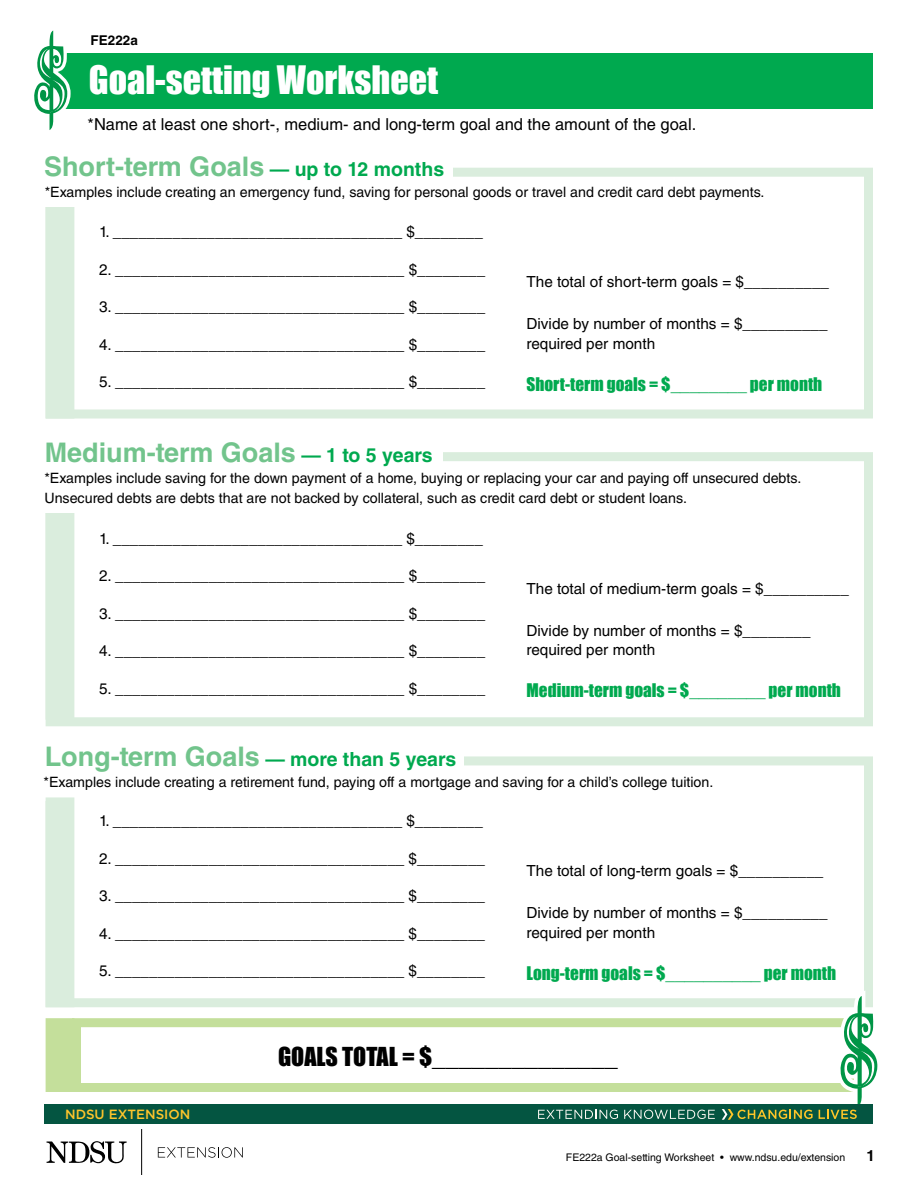
<style>
.page{position:relative;width:918px;height:1188px;background:#fff}
.page>*{position:absolute;margin:0;border:0;box-sizing:border-box;transform-origin:0 0}
.Worksheet_title{font:36px "Impact";color:#fff}
.Subhead_2{font:700 27px "Helvetica LT Std";color:#72c48c}
.Body_text{font:24px "Impact";color:#000}
.Subhead_2-2{font:700 19.5px "Helvetica LT Std";color:#00a94f}
.Body_text-2{font:17.25px "Impact";color:#00a94f}
.Body_text-3{font:16.5px "Helvetica LT Std";color:#000}
.Body_text-4{font:15.3px/19.5px "Helvetica LT Std";color:#000}
.t1{font:700 15.3px "Helvetica LT Std";color:#000}
.Body_text-5{font:14.25px/19.5px "Helvetica LT Std";color:#000}
.Body_text-6{font:700 13.5px "Helvetica LT Std";color:#000}
.t2{font:500 13.35px "Gotham";color:#ffc52b}
.t3{font:10.5px "Helvetica LT Std";color:#000}
.s1{font-size:19.5px;color:#00a94f}
.s2{font-size:27px;color:#72c48c}
</style>
<div class="page">
<div style="left:46px;top:756px;width:827px;height:251px;border:9px solid #daeddd"></div>
<div style="left:46px;top:452px;width:827px;height:274px;border:9px solid #daeddd"></div>
<div style="left:46px;top:513px;width:28px;height:207px;background:#daeddd"></div>
<div style="left:46px;top:168px;width:827px;height:250px;border:9px solid #daeddd"></div>
<div style="left:46px;top:168px;width:28px;height:250px;background:#daeddd"></div>
<div style="left:45px;top:443px;width:398px;height:33px;background:#fff"></div>
<div style="left:45px;top:747px;width:419px;height:34px;background:#fff"></div>
<div style="left:44px;top:157px;width:409px;height:41px;background:#fff"></div>
<div style="left:56px;top:53px;width:817px;height:56px;background:#00a94f"></div>
<svg style="left:34px;top:30px;width:37px;height:100px"></svg>
<div style="left:72px;top:1018px;width:787px;height:74px;border:9px solid #c4df9b"></div>
<div style="left:46px;top:1018px;width:28px;height:74px;background:#c4df9b"></div>
<div style="left:45px;top:186px;width:731px;height:20px;background:#fff"></div>
<div style="left:44px;top:473px;width:809px;height:40px;background:#fff"></div>
<div style="left:44px;top:776px;width:808px;height:25px;background:#fff"></div>
<div style="left:46px;top:797px;width:28px;height:210px;background:#daeddd"></div>
<div style="left:44px;top:1104px;width:829px;height:19px;background:#045541"></div>
<svg style="left:538px;top:1110px;width:80px;height:9px"></svg>
<svg style="left:624px;top:1110px;width:91px;height:9px"></svg>
<svg style="left:722px;top:986px;width:156px;height:134px"></svg>
<svg style="left:47px;top:1141px;width:80px;height:23px"></svg>
<hr style="left:141px;top:1129px;width:1px;height:46px;background:#000">
<svg style="left:158px;top:1147px;width:85px;height:11px"></svg>
<p class="Body_text-6" style="left:91px;top:32px;width:49px">FE222a</p>
<p class="Worksheet_title" style="left:89px;top:52px;width:351px">Goal-setting Worksheet</p>
<p class="Body_text-3" style="left:88px;top:114px;width:610px">*Name at least one short-, medium- and long-term goal and the amount of the goal.</p>
<p class="Subhead_2" style="left:44px;top:150px;width:402px">Short-term Goals <span class="s1">— up to 12 months</span></p>
<p class="Body_text-5" style="left:45px;top:182px;width:721px">*Examples include creating an emergency fund, saving for personal goods or travel and credit card debt payments.</p>
<p class="Body_text-4" style="left:99px;top:222px;width:385px">1. __________________________________ $________</p>
<p class="Body_text-4" style="left:99px;top:260px;width:388px">2. __________________________________ $________</p>
<p class="Body_text-4" style="left:99px;top:297px;width:388px">3. __________________________________ $________</p>
<p class="Body_text-4" style="left:99px;top:335px;width:388px">4. __________________________________ $________</p>
<p class="Body_text-4" style="left:99px;top:372px;width:388px">5. __________________________________ $________</p>
<p class="Subhead_2" style="left:45px;top:436px;width:390px">Medium-term Goals <span class="s1">— 1 to 5 years</span></p>
<p class="Body_text-4" style="left:527px;top:272px;width:304px">The total of short-term goals = $__________</p>
<p class="Body_text-4" style="left:527px;top:314px;width:303px">Divide by number of months = $__________ required per month</p>
<p class="Body_text-2" style="left:527px;top:371px;width:297px">Short-term goals = $________ per month</p>
<p class="Body_text-5" style="left:44px;top:469px;width:758px">*Examples include saving for the down payment of a home, buying or replacing your car and paying off unsecured debts.<br>Unsecured debts are debts that are not backed by collateral, such as credit card debt or student loans.</p>
<p class="Body_text-4" style="left:99px;top:528px;width:385px">1. __________________________________ $________</p>
<p class="Body_text-4" style="left:99px;top:566px;width:388px">2. __________________________________ $________</p>
<p class="Body_text-4" style="left:99px;top:603px;width:388px">3. __________________________________ $________</p>
<p class="Body_text-4" style="left:99px;top:641px;width:388px">4. __________________________________ $________</p>
<p class="Body_text-4" style="left:99px;top:678px;width:388px">5. __________________________________ $________</p>
<p class="Body_text-4" style="left:527px;top:579px;width:324px">The total of medium-term goals = $__________</p>
<p class="Body_text-4" style="left:527px;top:621px;width:286px">Divide by number of months = $________ required per month</p>
<p class="Body_text-2" style="left:527px;top:677px;width:316px">Medium-term goals = $________ per month</p>
<p class="Subhead_2-2" style="left:45px;top:747px;width:413px"><span class="s2">Long-term Goals</span> — more than 5 years</p>
<p class="Body_text-5" style="left:44px;top:772px;width:671px">*Examples include creating a retirement fund, paying off a mortgage and saving for a child’s college tuition.</p>
<p class="Body_text-4" style="left:99px;top:811px;width:385px">1. __________________________________ $________</p>
<p class="Body_text-4" style="left:99px;top:849px;width:387px">2. __________________________________ $________</p>
<p class="Body_text-4" style="left:99px;top:886px;width:387px">3. __________________________________ $________</p>
<p class="Body_text-4" style="left:99px;top:924px;width:387px">4. __________________________________ $________</p>
<p class="Body_text-4" style="left:99px;top:961px;width:387px">5. __________________________________ $________</p>
<p class="Body_text-4" style="left:527px;top:861px;width:298px">The total of long-term goals = $__________</p>
<p class="Body_text-4" style="left:527px;top:903px;width:303px">Divide by number of months = $__________ required per month</p>
<p class="Body_text-2" style="left:527px;top:960px;width:311px">Long-term goals = $__________ per month</p>
<p class="t2" style="left:65px;top:1105px;width:127px">NDSU EXTENSION</p>
<p class="Body_text" style="left:278px;top:1038px;width:341px">GOALS TOTAL = $______________</p>
<p class="t3" style="left:566px;top:1152px;width:281px">FE222a Goal-setting Worksheet • www.ndsu.edu/extension</p>
<p class="t1" style="left:867px;top:1147px;width:10px">1</p>
</div>
